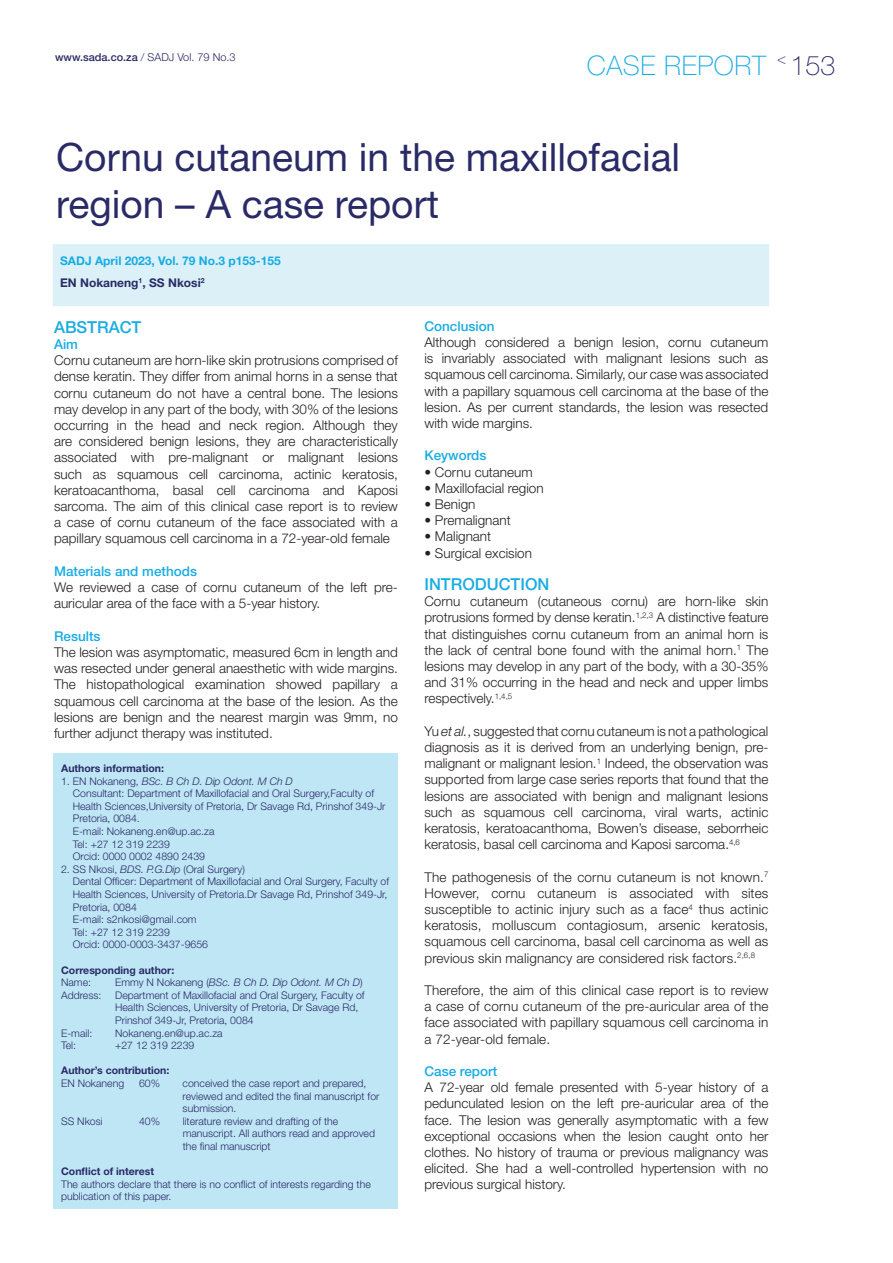
<style>
.page{position:relative;width:893px;height:1263px;background:#fff}
.page>*{position:absolute;margin:0;border:0;box-sizing:border-box;transform-origin:0 0}
.t1{font:39px/46.8px "Helvetica Neue LT Std";color:#292a66}
.t2{font:100 27px "Helvetica Neue LT Std";letter-spacing:.02em;color:#18ace3}
.t3{font:500 16.5px "Helvetica Neue LT Std";color:#18ace3}
.t4{font:300 13.5px/16.2px "Helvetica Neue LT Std";color:#231f20;text-align:justify}
.t5{font:500 13.5px "Helvetica Neue LT Std";color:#18ace3}
.t6{font:700 12px/22.2px "Helvetica Neue LT Std";color:#18ace3}
.t7{font:300 10.95px "Helvetica Neue LT Std";color:#292a66}
.t8{font:300 10.5px/12.6px "Helvetica Neue LT Std";color:#292a66}
.t9{font:700 10.5px "Helvetica Neue LT Std";color:#292a66}
.t10{font:italic 300 10.5px "Helvetica Neue LT Std";color:#292a66}
.s1{font-weight:500}
.s2{color:#292a66}
.s3{font-style:italic}
.s4{font-style:normal}
</style>
<div class="page">
<div style="left:53px;top:244px;width:716px;height:62px;background:#dbf1f7"></div>
<div style="left:53px;top:753px;width:344px;height:456px;background:#bfe6f5"></div>
<p class="t7" style="left:55px;top:50px;width:182px"><span class="s1">www.sada.co.za</span> / SADJ Vol. 79 No.3</p>
<h2 class="t2" style="left:587px;top:50px;width:250px">CASE REPORT <sup>&lt;</sup> <span class="s2">153</span></h2>
<h1 class="t1" style="left:56px;top:133px;width:626px">Cornu cutaneum in the maxillofacial region – A case report</h1>
<p class="t6" style="left:60px;top:249px;width:222px">SADJ April 2023, Vol. 79 No.3 p153-155<br><span class="s2">EN Nokaneng</span><sup>1</sup><span class="s2">, SS Nkosi</span><sup>2</sup></p>
<p class="t3" style="left:54px;top:317px;width:89px">ABSTRACT</p>
<p class="t5" style="left:54px;top:336px;width:26px">Aim</p>
<p class="t4" style="left:54px;top:352px;width:345px">Cornu cutaneum are horn-like skin protrusions comprised of dense keratin. They differ from animal horns in a sense that cornu cutaneum do not have a central bone. The lesions may develop in any part of the body, with 30% of the lesions occurring in the head and neck region. Although they are considered benign lesions, they are characteristically associated with pre-malignant or malignant lesions such as squamous cell carcinoma, actinic keratosis, keratoacanthoma, basal cell carcinoma and Kaposi sarcoma. The aim of this clinical case report is to review a case of cornu cutaneum of the face associated with a papillary squamous cell carcinoma in a 72-year-old female</p>
<p class="t5" style="left:54px;top:563px;width:145px">Materials and methods</p>
<p class="t4" style="left:54px;top:579px;width:345px">We reviewed a case of cornu cutaneum of the left pre&shy;auricular area of the face with a 5-year history.</p>
<p class="t5" style="left:54px;top:628px;width:48px">Results</p>
<p class="t4" style="left:54px;top:644px;width:345px">The lesion was asymptomatic, measured 6cm in length and was resected under general anaesthetic with wide margins.<br>The histopathological examination showed papillary a squamous cell carcinoma at the base of the lesion. As the lesions are benign and the nearest margin was 9mm, no further adjunct therapy was instituted.</p>
<p class="t9" style="left:61px;top:762px;width:104px">Authors information:</p>
<p class="t8" style="left:73px;top:774px;width:314px;text-indent:-12px">1. EN Nokaneng, <span class="s3">BSc. B Ch D. Dip Odont. M Ch D<br></span>Consultant: Department of Maxillofacial and Oral Surgery,Faculty of Health Sciences,University of Pretoria, Dr Savage Rd, Prinshof 349-Jr Pretoria, 0084.<br>E-mail: Nokaneng.en@up.ac.za<br>Tel: +27 12 319 2239<br>Orcid: 0000 0002 4890 2439</p>
<p class="t8" style="left:73px;top:862px;width:318px;text-indent:-12px">2. SS Nkosi, <span class="s3">BDS. P.G.Dip</span> (Oral Surgery)<br>Dental Officer: Department of Maxillofacial and Oral Surgery, Faculty of Health Sciences, University of Pretoria.Dr Savage Rd, Prinshof 349-Jr, Pretoria, 0084<br>E-mail: s2nkosi@gmail.com<br>Tel: +27 12 319 2239<br>Orcid: 0000-0003-3437-9656</p>
<p class="t9" style="left:61px;top:963px;width:115px">Corresponding author:</p>
<p class="t8" style="left:61px;top:976px;width:31px">Name:</p>
<p class="t10" style="left:115px;top:976px;width:249px"><span class="s4">Emmy N Nokaneng (</span>BSc. B Ch D. Dip Odont. M Ch D<span class="s4">)</span></p>
<p class="t8" style="left:61px;top:988px;width:42px">Address:</p>
<p class="t8" style="left:115px;top:988px;width:251px">Department of Maxillofacial and Oral Surgery, Faculty of<br>Health Sciences, University of Pretoria, Dr Savage Rd,<br>Prinshof 349-Jr, Pretoria, 0084</p>
<p class="t8" style="left:61px;top:1026px;width:33px">E-mail:</p>
<p class="t8" style="left:115px;top:1026px;width:109px">Nokaneng.en@up.ac.za</p>
<p class="t8" style="left:61px;top:1039px;width:16px">Tel:</p>
<p class="t8" style="left:115px;top:1039px;width:81px">+27 12 319 2239</p>
<p class="t9" style="left:61px;top:1064px;width:110px">Author’s contribution:</p>
<p class="t8" style="left:61px;top:1077px;width:65px">EN Nokaneng</p>
<p class="t8" style="left:139px;top:1077px;width:23px">60%</p>
<p class="t8" style="left:183px;top:1077px;width:198px">conceived the case report and prepared, reviewed and edited the final manuscript for submission.</p>
<p class="t8" style="left:61px;top:1114px;width:43px">SS Nkosi</p>
<p class="t8" style="left:139px;top:1114px;width:23px">40%</p>
<p class="t8" style="left:183px;top:1114px;width:194px">literature review and drafting of the manuscript. All authors read and approved the final manuscript</p>
<p class="t9" style="left:61px;top:1165px;width:94px">Conflict of interest</p>
<p class="t8" style="left:61px;top:1177px;width:311px">The authors declare that there is no conflict of interests regarding the publication of this paper.</p>
<p class="t5" style="left:424px;top:318px;width:72px">Conclusion</p>
<p class="t4" style="left:424px;top:334px;width:345px">Although considered a benign lesion, cornu cutaneum is invariably associated with malignant lesions such as squamous cell carcinoma. Similarly, our case was associated with a papillary squamous cell carcinoma at the base of the lesion. As per current standards, the lesion was resected with wide margins.</p>
<p class="t5" style="left:424px;top:447px;width:64px">Keywords</p>
<p class="t4" style="left:424px;top:463px;width:110px">• Cornu cutaneum</p>
<p class="t4" style="left:424px;top:479px;width:121px">• Maxillofacial region</p>
<p class="t4" style="left:424px;top:496px;width:53px">• Benign</p>
<p class="t4" style="left:424px;top:512px;width:88px">• Premalignant</p>
<p class="t4" style="left:424px;top:528px;width:68px">• Malignant</p>
<p class="t4" style="left:424px;top:544px;width:109px">• Surgical excision</p>
<p class="t3" style="left:424px;top:574px;width:127px">INTRODUCTION</p>
<p class="t4" style="left:424px;top:593px;width:345px">Cornu cutaneum (cutaneous cornu) are horn-like skin protrusions formed by dense keratin.<sup>1,2,3</sup> A distinctive feature that distinguishes cornu cutaneum from an animal horn is the lack of central bone found with the animal horn.<sup>1</sup> The lesions may develop in any part of the body, with a 30-35% and 31% occurring in the head and neck and upper limbs respectively.<sup>1,4,5</sup></p>
<p class="t4" style="left:424px;top:723px;width:345px">Yu <span class="s3">et al.</span>, suggested that cornu cutaneum is not a pathological diagnosis as it is derived from an underlying benign, pre&shy;malignant or malignant lesion.<sup>1</sup> Indeed, the observation was supported from large case series reports that found that the lesions are associated with benign and malignant lesions such as squamous cell carcinoma, viral warts, actinic keratosis, keratoacanthoma, Bowen’s disease, seborrheic keratosis, basal cell carcinoma and Kaposi sarcoma.<sup>4,6</sup></p>
<p class="t4" style="left:424px;top:868px;width:345px">The pathogenesis of the cornu cutaneum is not known.<sup>7<br></sup>However, cornu cutaneum is associated with sites susceptible to actinic injury such as a face<sup>4</sup> thus actinic keratosis, molluscum contagiosum, arsenic keratosis, squamous cell carcinoma, basal cell carcinoma as well as previous skin malignancy are considered risk factors.<sup>2,6,8</sup></p>
<p class="t4" style="left:424px;top:982px;width:345px">Therefore, the aim of this clinical case report is to review a case of cornu cutaneum of the pre-auricular area of the face associated with papillary squamous cell carcinoma in a 72-year-old female.</p>
<p class="t5" style="left:424px;top:1063px;width:75px">Case report</p>
<p class="t4" style="left:424px;top:1079px;width:345px">A 72-year old female presented with 5-year history of a pedunculated lesion on the left pre-auricular area of the face. The lesion was generally asymptomatic with a few exceptional occasions when the lesion caught onto her clothes. No history of trauma or previous malignancy was elicited. She had a well-controlled hypertension with no previous surgical history.</p>
</div>
